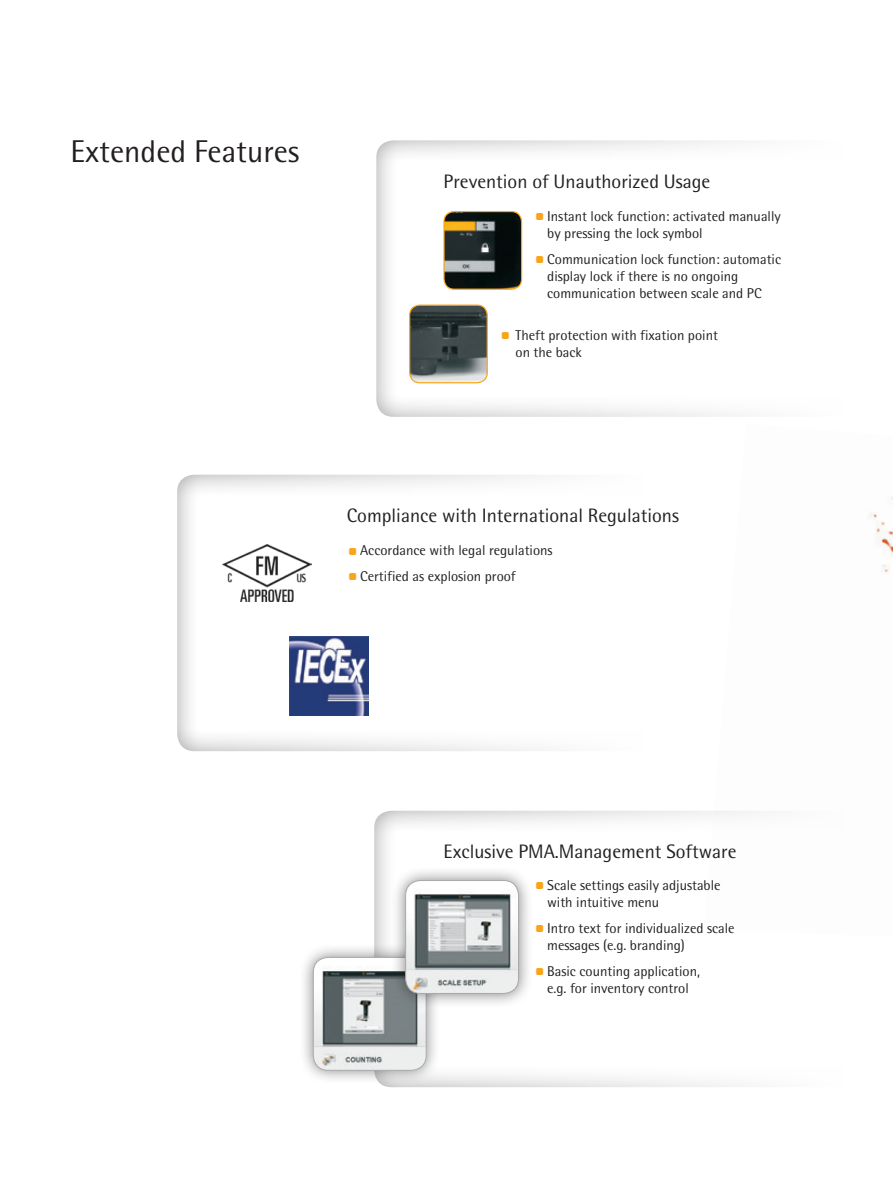
<style>
.page{position:relative;width:893px;height:1191px;background:#fff}
.page>*{position:absolute;margin:0;border:0;box-sizing:border-box;transform-origin:0 0}
.t1{font:31.5px "Sartorius Rotis Sans 2013";color:#231f20}
.t2{font:19.5px "Sartorius Rotis Sans 2013";color:#231f20}
.t3{font:14.25px/17.2px "Sartorius Rotis Sans 2013";color:#231f20}
.s1{color:#f9a51b}
</style>
<div class="page">
<div style="left:374px;top:809px;width:508px;height:278px;background:#231f20;opacity:.45"></div>
<div style="left:299px;top:942px;width:142px;height:142px;background:#231f20;opacity:.55"></div>
<img style="left:313px;top:957px;width:113px;height:113px">
<div style="left:313px;top:957px;width:113px;height:113px;border:1px solid #a8a9ad;border-radius:15px"></div>
<div style="left:391px;top:866px;width:142px;height:141px;background:#231f20;opacity:.55"></div>
<img style="left:406px;top:880px;width:112px;height:113px">
<div style="left:405px;top:880px;width:114px;height:113px;border:1px solid #a8a9ad;border-radius:15px"></div>
<div style="left:376px;top:139px;width:508px;height:278px;background:#231f20;opacity:.45"></div>
<div style="left:177px;top:473px;width:506px;height:278px;background:#231f20;opacity:.45"></div>
<img style="left:289px;top:636px;width:79px;height:80px">
<img style="left:223px;top:544px;width:88px;height:57px">
<img style="left:410px;top:305px;width:77px;height:78px">
<div style="left:409px;top:304px;width:79px;height:79px;border:1px solid #f9a51b;border-radius:10px"></div>
<img style="left:444px;top:211px;width:78px;height:78px">
<div style="left:443px;top:211px;width:79px;height:79px;border:1px solid #f9a51b;border-radius:10px"></div>
<h1 class="t1" style="left:71px;top:133px;width:230px">Extended Features</h1>
<h2 class="t2" style="left:444px;top:170px;width:268px">Prevention of Unauthorized Usage</h2>
<p class="t3" style="left:547px;top:207px;width:235px;text-indent:-11px"><span class="s1">●</span> Instant lock function: activated manually by pressing the lock symbol</p>
<p class="t3" style="left:547px;top:250px;width:235px;text-indent:-11px"><span class="s1">●</span> Communication lock function: automatic display lock if there is no ongoing communication between scale and PC</p>
<p class="t3" style="left:516px;top:326px;width:204px;text-indent:-14px"><span class="s1">●</span> Theft protection with fixation point on the back</p>
<h2 class="t2" style="left:347px;top:504px;width:334px">Compliance with International Regulations</h2>
<p class="t3" style="left:349px;top:542px;width:205px"><span class="s1">●</span> Accordance with legal regulations</p>
<p class="t3" style="left:349px;top:567px;width:169px"><span class="s1">●</span> Certified as explosion proof</p>
<h2 class="t2" style="left:444px;top:839px;width:294px">Exclusive PMA.Management Software</h2>
<p class="t3" style="left:547px;top:876px;width:175px;text-indent:-11px"><span class="s1">●</span> Scale settings easily adjustable with intuitive menu</p>
<p class="t3" style="left:547px;top:919px;width:189px;text-indent:-11px"><span class="s1">●</span> Intro text for individualized scale messages (e.g. branding)</p>
<p class="t3" style="left:536px;top:962px;width:166px;text-align:center"><span class="s1">●</span> Basic counting application, e.g. for inventory control</p>
</div>
